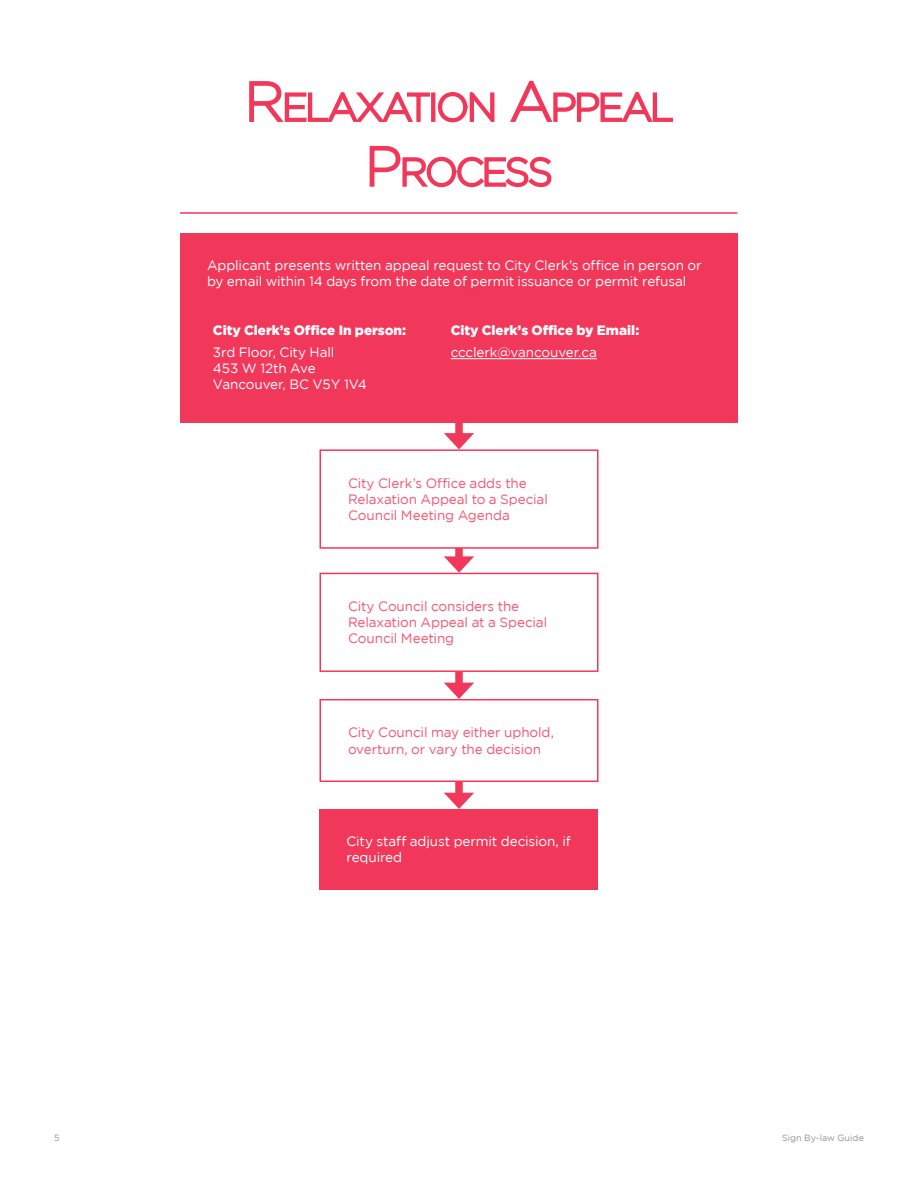
<style>
.page{position:relative;width:918px;height:1188px;background:#fff}
.page>*{position:absolute;margin:0;border:0;box-sizing:border-box;transform-origin:0 0}
.t1{font:13.5px/16.2px "Gotham";letter-spacing:-.01em;color:#fff}
.t2{font:13.5px/16.2px "Gotham";letter-spacing:-.005em;color:#f45673}
.t3{font:900 13.5px "Gotham";letter-spacing:-.005em;color:#fff}
.t4{font:9px "Gotham";letter-spacing:.005em;color:#939598}
</style>
<div class="page">
<div style="left:455px;top:546px;width:8px;height:17px;background:#f2385a"></div>
<svg style="left:444px;top:556px;width:30px;height:17px"></svg>
<div style="left:455px;top:672px;width:8px;height:17px;background:#f2385a"></div>
<svg style="left:444px;top:683px;width:30px;height:16px"></svg>
<div style="left:455px;top:782px;width:8px;height:17px;background:#f2385a"></div>
<svg style="left:444px;top:793px;width:30px;height:16px"></svg>
<hr style="left:180px;top:212px;width:557px;height:2px;background:#f2385a">
<svg style="left:249px;top:81px;width:246px;height:42px"></svg>
<svg style="left:510px;top:80px;width:163px;height:42px"></svg>
<svg style="left:369px;top:145px;width:183px;height:43px"></svg>
<div style="left:180px;top:233px;width:558px;height:189px;background:#f2385a"></div>
<hr style="left:451px;top:358px;width:146px;height:1px;background:#fff">
<div style="left:455px;top:422px;width:8px;height:17px;background:#f2385a"></div>
<svg style="left:444px;top:433px;width:30px;height:16px"></svg>
<div style="left:320px;top:449px;width:278px;height:100px;border:2px solid #f2385a"></div>
<div style="left:320px;top:573px;width:278px;height:99px;border:2px solid #f2385a"></div>
<div style="left:320px;top:699px;width:278px;height:83px;border:2px solid #f2385a"></div>
<div style="left:320px;top:809px;width:278px;height:80px;background:#f2385a"></div>
<p class="t1" style="left:207px;top:257px;width:496px">Applicant presents written appeal request to City Clerk’s office in person or by email within 14 days from the date of permit issuance or permit refusal</p>
<p class="t3" style="left:213px;top:323px;width:195px">City Clerk’s Office In person:</p>
<p class="t3" style="left:451px;top:323px;width:190px">City Clerk’s Office by Email:</p>
<p class="t1" style="left:213px;top:344px;width:156px">3rd Floor, City Hall<br>453 W 12th Ave<br>Vancouver, BC V5Y 1V4</p>
<p class="t1" style="left:451px;top:344px;width:148px">ccclerk@vancouver.ca</p>
<p class="t2" style="left:348px;top:475px;width:201px">City Clerk’s Office adds the<br>Relaxation Appeal to a Special<br>Council Meeting Agenda</p>
<p class="t2" style="left:348px;top:598px;width:201px">City Council considers the<br>Relaxation Appeal at a Special<br>Council Meeting</p>
<p class="t2" style="left:348px;top:724px;width:207px">City Council may either uphold, overturn, or vary the decision</p>
<p class="t1" style="left:346px;top:833px;width:226px">City staff adjust permit decision, if required</p>
<p class="t4" style="left:54px;top:1132px;width:7px">5</p>
<p class="t4" style="left:782px;top:1132px;width:83px">Sign By-law Guide</p>
</div>
